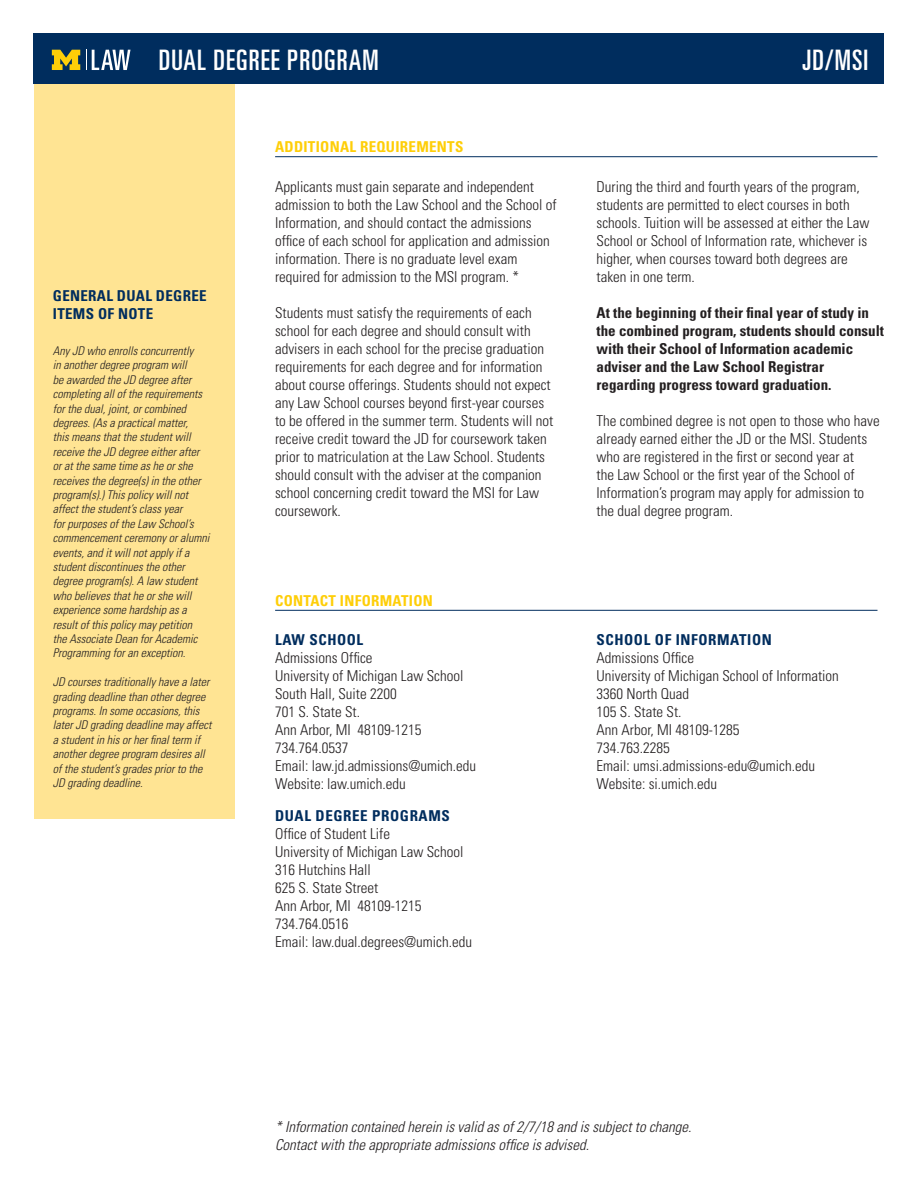
<style>
.page{position:relative;width:918px;height:1188px;background:#fff}
.page>*{position:absolute;margin:0;border:0;box-sizing:border-box;transform-origin:0 0}
.t1{font:ultra-condensed 28.2px "Univers LT Std";letter-spacing:.04em;color:#fff}
.t2{font:300 condensed 15px/18px "Univers";color:#231f20}
.t3{font:700 condensed 15px/18px "Univers";color:#231f20}
.t4{font:italic 300 condensed 15px "Univers";color:#231f20}
.t5{font:700 condensed 15px "Univers";letter-spacing:.04em;color:#002d5e}
.t6{font:700 condensed 15px "Univers";letter-spacing:.02em;color:#fece08}
.t7{font:700 condensed 15px/18px "Univers";letter-spacing:.02em;color:#002d5e}
.t8{font:italic 300 condensed 12px/14.4px "Univers";color:#231f20}
</style>
<div class="page">
<div style="left:34px;top:71px;width:200px;height:748px;background:#ffe493"></div>
<div style="left:34px;top:34px;width:850px;height:50px;background:#002d5e"></div>
<svg style="left:52px;top:50px;width:28px;height:20px"></svg>
<svg style="left:86px;top:50px;width:45px;height:20px"></svg>
<hr style="left:275px;top:156px;width:602px;height:1px;background:#002d5e">
<hr style="left:275px;top:610px;width:602px;height:1px;background:#002d5e">
<p class="t1" style="left:159px;top:44px;width:221px">DUAL DEGREE PROGRAM</p>
<p class="t1" style="left:803px;top:44px;width:67px">JD/MSI</p>
<p class="t7" style="left:53px;top:286px;width:155px">GENERAL DUAL DEGREE<br>ITEMS OF NOTE</p>
<p class="t8" style="left:53px;top:343px;width:158px">Any JD who enrolls concurrently<br>in another degree program will<br>be awarded the JD degree after completing all of the requirements for the dual, joint, or combined degrees. (As a practical matter,<br>this means that the student will receive the JD degree either after or at the same time as he or she receives the degree(s) in the other program(s).) This policy will not affect the student’s class year<br>for purposes of the Law School’s commencement ceremony or alumni events, and it will not apply if a student discontinues the other degree program(s). A law student who believes that he or she will experience some hardship as a result of this policy may petition<br>the Associate Dean for Academic<br>Programming for an exception.</p>
<p class="t8" style="left:53px;top:675px;width:160px">JD courses traditionally have a later grading deadline than other degree programs. In some occasions, this later JD grading deadline may affect a student in his or her final term if another degree program desires all of the student’s grades prior to the JD grading deadline.</p>
<p class="t6" style="left:275px;top:137px;width:190px">ADDITIONAL REQUIREMENTS</p>
<p class="t2" style="left:275px;top:177px;width:283px">Applicants must gain separate and independent admission to both the Law School and the School of</p>
<p class="t2" style="left:275px;top:213px;width:276px">Information, and should contact the admissions office of each school for application and admission</p>
<p class="t2" style="left:275px;top:249px;width:246px">information. There is no graduate level exam required for admission to the MSI program. *</p>
<p class="t2" style="left:275px;top:303px;width:280px">Students must satisfy the requirements of each school for each degree and should consult with advisers in each school for the precise graduation requirements for each degree and for information about course offerings. Students should not expect any Law School courses beyond first-year courses to be offered in the summer term. Students will not receive credit toward the JD for coursework taken prior to matriculation at the Law School. Students should consult with the adviser at the companion school concerning credit toward the MSI for Law coursework.</p>
<p class="t6" style="left:275px;top:591px;width:159px">CONTACT INFORMATION</p>
<p class="t5" style="left:275px;top:631px;width:90px">LAW SCHOOL</p>
<p class="t2" style="left:275px;top:649px;width:99px">Admissions Office</p>
<p class="t2" style="left:275px;top:667px;width:190px">University of Michigan Law School</p>
<p class="t2" style="left:275px;top:685px;width:123px">South Hall, Suite 2200</p>
<p class="t2" style="left:275px;top:703px;width:86px">701 S. State St.</p>
<p class="t2" style="left:275px;top:721px;width:148px">Ann Arbor, MI 48109-1215</p>
<p class="t2" style="left:275px;top:739px;width:75px">734.764.0537</p>
<p class="t2" style="left:275px;top:757px;width:203px">Email: law.jd.admissions@umich.edu</p>
<p class="t2" style="left:275px;top:775px;width:132px">Website: law.umich.edu</p>
<p class="t5" style="left:275px;top:806px;width:176px">DUAL DEGREE PROGRAMS</p>
<p class="t2" style="left:275px;top:824px;width:116px">Office of Student Life</p>
<p class="t2" style="left:275px;top:842px;width:190px">University of Michigan Law School</p>
<p class="t2" style="left:275px;top:860px;width:97px">316 Hutchins Hall</p>
<p class="t2" style="left:275px;top:878px;width:105px">625 S. State Street</p>
<p class="t2" style="left:275px;top:896px;width:148px">Ann Arbor, MI 48109-1215</p>
<p class="t2" style="left:275px;top:914px;width:75px">734.764.0516</p>
<p class="t2" style="left:275px;top:932px;width:198px">Email: law.dual.degrees@umich.edu</p>
<p class="t2" style="left:597px;top:177px;width:274px">During the third and fourth years of the program, students are permitted to elect courses in both schools. Tuition will be assessed at either the Law School or School of Information rate, whichever is higher, when courses toward both degrees are taken in one term.</p>
<p class="t3" style="left:597px;top:303px;width:289px">At the beginning of their final year of study in the combined program, students should consult with their School of Information academic adviser and the Law School Registrar regarding progress toward graduation.</p>
<p class="t2" style="left:597px;top:411px;width:285px">The combined degree is not open to those who have already earned either the JD or the MSI. Students who are registered in the first or second year at<br>the Law School or the first year of the School of Information’s program may apply for admission to the dual degree program.</p>
<p class="t5" style="left:597px;top:631px;width:177px">SCHOOL OF INFORMATION</p>
<p class="t2" style="left:597px;top:649px;width:99px">Admissions Office</p>
<p class="t2" style="left:597px;top:667px;width:244px">University of Michigan School of Information</p>
<p class="t2" style="left:597px;top:685px;width:94px">3360 North Quad</p>
<p class="t2" style="left:597px;top:703px;width:86px">105 S. State St.</p>
<p class="t2" style="left:597px;top:721px;width:145px">Ann Arbor, MI 48109-1285</p>
<p class="t2" style="left:597px;top:739px;width:75px">734.763.2285</p>
<p class="t2" style="left:597px;top:757px;width:220px">Email: umsi.admissions-edu@umich.edu</p>
<p class="t2" style="left:597px;top:775px;width:122px">Website: si.umich.edu</p>
<p class="t4" style="left:275px;top:1118px;width:418px">* Information contained herein is valid as of 2/7/18 and is subject to change.</p>
<p class="t4" style="left:275px;top:1136px;width:316px">Contact with the appropriate admissions office is advised.</p>
</div>
